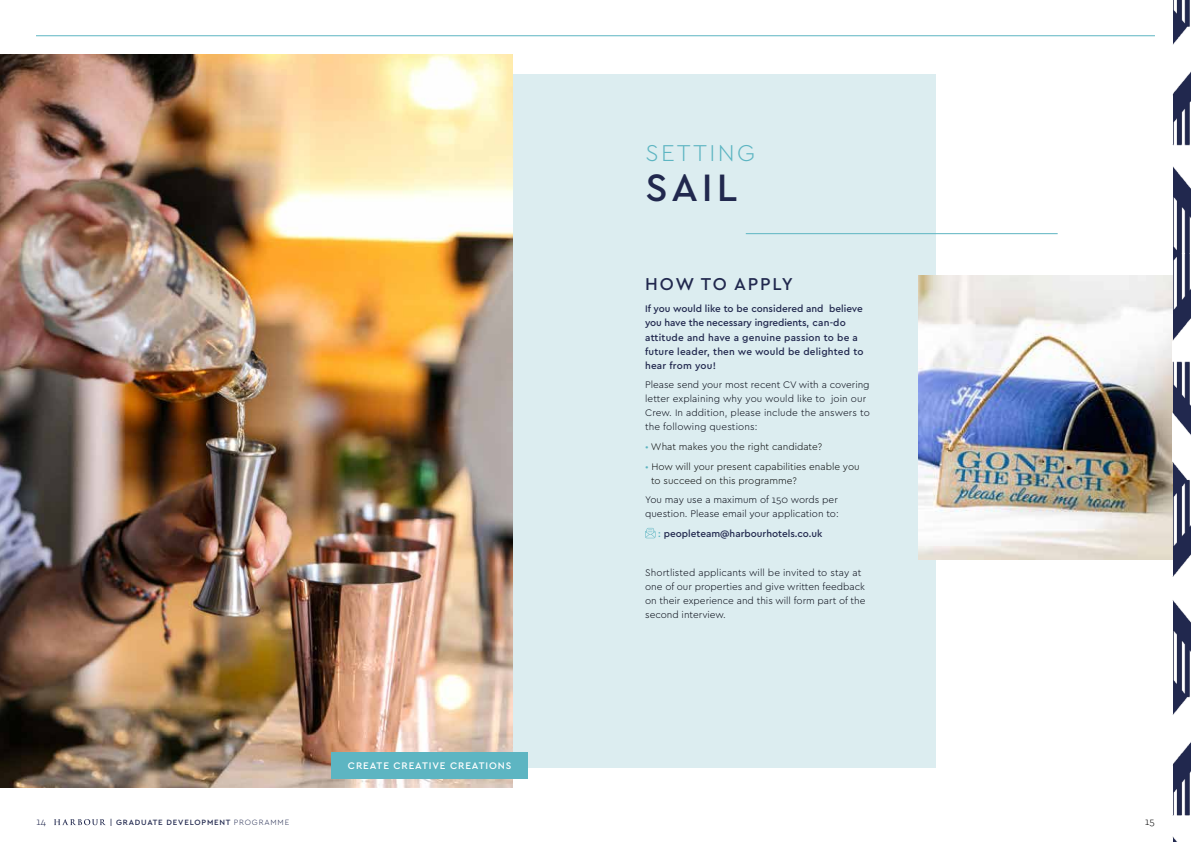
<style>
.page{position:relative;width:1191px;height:842px;background:#fff}
.page>*{position:absolute;margin:0;border:0;box-sizing:border-box;transform-origin:0 0}
.t1{font:500 40px "Cera";color:#21284e}
.t2{font:300 24px "Cera";letter-spacing:.1em;color:#5db5c2}
.t3{font:500 18px "Cera";letter-spacing:.1em;color:#21284e}
.t4{font:300 10px/14px "Cera";color:#00030f}
.t5{font:500 10px/14px "Cera";color:#21284e}
.t6{font:300 10px/14px "Cera";color:#000}
.t7{font:500 10px "Cera";letter-spacing:.09em;color:#fff}
.t8{font:300 10px "Cera";color:#21284e}
.t9{font:500 8px "Cera";letter-spacing:.1em;color:#21284e}
.s1{color:#5db5c2}
.s2{font-weight:300}
</style>
<div class="page">
<svg style="left:54px;top:819px;width:52px;height:6px"></svg>
<div style="left:215px;top:74px;width:721px;height:694px;background:#dcedf0"></div>
<img style="left:0;top:54px;width:512px;height:734px">
<img style="left:918px;top:275px;width:255px;height:284px">
<img style="left:1173px;top:0;width:18px;height:842px">
<svg style="left:645px;top:528px;width:10px;height:10px"></svg>
<hr style="left:36px;top:36px;width:1119px;height:1px;background:#5db5c2">
<hr style="left:746px;top:233px;width:311px;height:1px;background:#5db5c2">
<div style="left:331px;top:752px;width:197px;height:27px;background:#5db5c2"></div>
<h2 class="t2" style="left:645px;top:137px;width:111px">SETTING</h2>
<h1 class="t1" style="left:645px;top:161px;width:93px">SAIL</h1>
<p class="t7" style="left:348px;top:759px;width:165px">CREATE CREATIVE CREATIONS</p>
<h3 class="t3" style="left:645px;top:272px;width:149px">HOW TO APPLY</h3>
<p class="t5" style="left:645px;top:302px;width:220px">If you would like to be considered and believe you have the necessary ingredients, can-do attitude and have a genuine passion to be a future leader, then we would be delighted to hear from you!</p>
<p class="t4" style="left:645px;top:377px;width:226px">Please send your most recent CV with a covering letter explaining why you would like to join our Crew. In addition, please include the answers to the following questions:</p>
<p class="t6" style="left:645px;top:439px;width:179px"><span class="s1">•</span> What makes you the right candidate?</p>
<p class="t6" style="left:651px;top:459px;width:210px;text-indent:-6px"><span class="s1">•</span> How will your present capabilities enable you to succeed on this programme?</p>
<p class="t4" style="left:645px;top:492px;width:195px">You may use a maximum of 150 words per question. Please email your application to:</p>
<p class="t5" style="left:658px;top:526px;width:166px"><span class="s1">:</span> peopleteam@harbourhotels.co.uk</p>
<p class="t4" style="left:645px;top:566px;width:222px">Shortlisted applicants will be invited to stay at one of our properties and give written feedback on their experience and this will form part of the second interview.</p>
<p class="t8" style="left:36px;top:815px;width:12px">14</p>
<p class="t9" style="left:110px;top:817px;width:181px">| GRADUATE DEVELOPMENT <span class="s2">PROGRAMME</span></p>
<p class="t6" style="left:1144px;top:815px;width:12px">15</p>
</div>
